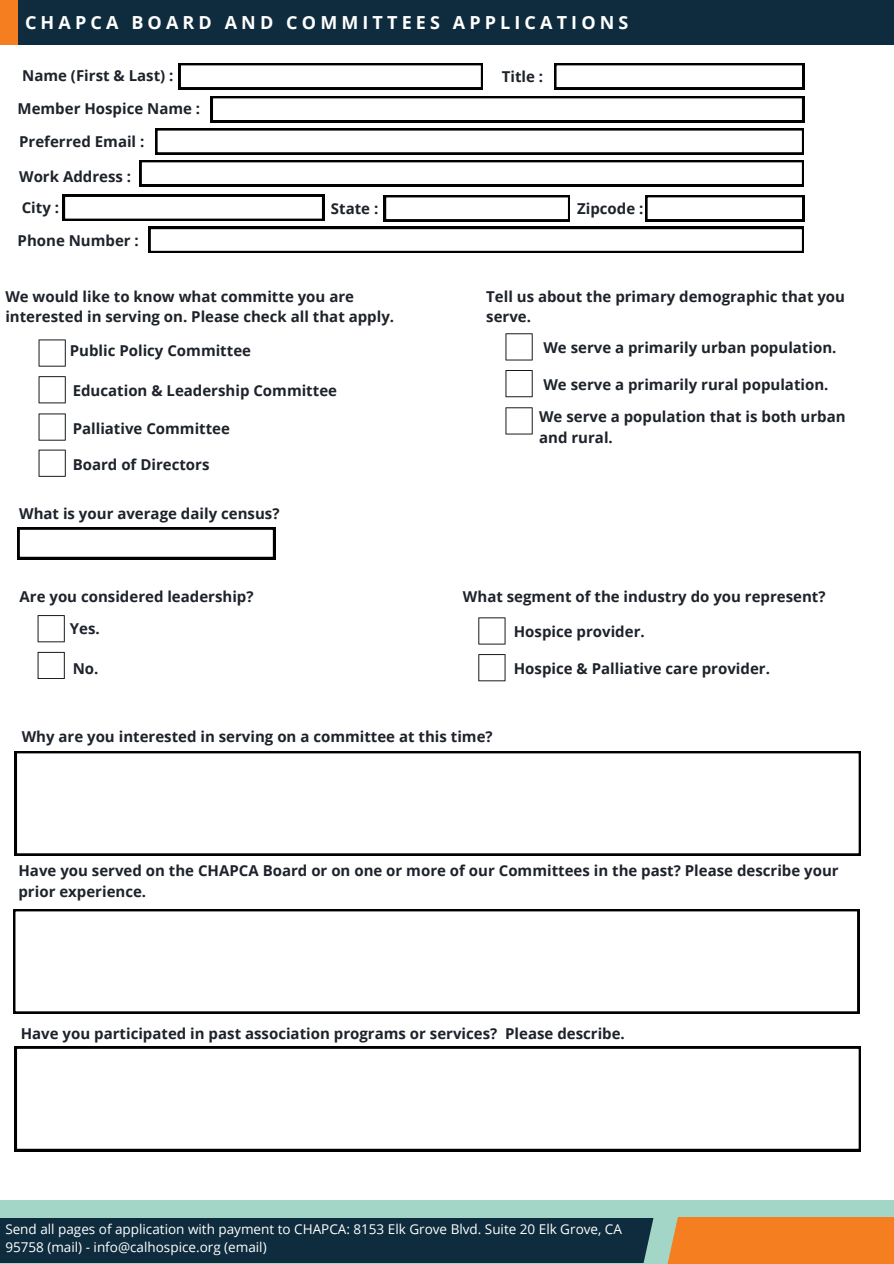
<style>
.page{position:relative;width:894px;height:1264px;background:#fff}
.page>*{position:absolute;margin:0;border:0;box-sizing:border-box;transform-origin:0 0}
.t1{font:700 18px "Open Sans";letter-spacing:.23em;color:#fff}
.t2{font:700 15px/20.2px "Open Sans";color:#1e232b}
.t3{font:13.5px/18px "Open Sans";color:#fff}
</style>
<div class="page">
<div style="left:0;top:1199px;width:893px;height:64px;background:#a4d6c8"></div>
<div style="left:0;top:1217px;width:659px;height:45px;background:#0e2c3d"></div>
<div style="left:655px;top:1217px;width:238px;height:46px;background:#f57e20"></div>
<svg style="left:626px;top:1199px;width:68px;height:64px"></svg>
<div style="left:0;top:0;width:893px;height:44px;background:#0e2c3d"></div>
<div style="left:0;top:0;width:18px;height:44px;background:#f57e20"></div>
<svg style="left:478px;top:654px;width:27px;height:27px"></svg>
<svg style="left:478px;top:617px;width:27px;height:27px"></svg>
<svg style="left:38px;top:652px;width:27px;height:27px"></svg>
<svg style="left:38px;top:615px;width:27px;height:27px"></svg>
<svg style="left:505px;top:370px;width:27px;height:27px"></svg>
<svg style="left:505px;top:333px;width:27px;height:27px"></svg>
<svg style="left:505px;top:407px;width:27px;height:27px"></svg>
<svg style="left:39px;top:376px;width:27px;height:27px"></svg>
<svg style="left:39px;top:339px;width:27px;height:27px"></svg>
<svg style="left:39px;top:413px;width:27px;height:27px"></svg>
<svg style="left:39px;top:449px;width:27px;height:28px"></svg>
<svg style="left:148px;top:227px;width:655px;height:26px"></svg>
<svg style="left:179px;top:63px;width:303px;height:26px"></svg>
<svg style="left:554px;top:63px;width:250px;height:26px"></svg>
<svg style="left:211px;top:96px;width:592px;height:26px"></svg>
<svg style="left:155px;top:128px;width:648px;height:26px"></svg>
<svg style="left:140px;top:160px;width:663px;height:26px"></svg>
<svg style="left:63px;top:195px;width:261px;height:25px"></svg>
<svg style="left:384px;top:195px;width:185px;height:26px"></svg>
<svg style="left:645px;top:195px;width:158px;height:26px"></svg>
<svg style="left:18px;top:527px;width:257px;height:32px"></svg>
<svg style="left:15px;top:1046px;width:845px;height:104px"></svg>
<svg style="left:13px;top:909px;width:846px;height:104px"></svg>
<svg style="left:15px;top:751px;width:845px;height:104px"></svg>
<h2 class="t1" style="left:25px;top:10px;width:604px">CHAPCA BOARD AND COMMITTEES APPLICATIONS</h2>
<h2 class="t2" style="left:22px;top:65px;width:153px">Name (First &amp; Last) :</h2>
<h2 class="t2" style="left:18px;top:98px;width:184px">Member Hospice Name :</h2>
<h2 class="t2" style="left:19px;top:131px;width:127px">Preferred Email :</h2>
<h2 class="t2" style="left:501px;top:66px;width:43px">Title :</h2>
<h2 class="t2" style="left:19px;top:166px;width:113px">Work Address :</h2>
<h2 class="t2" style="left:22px;top:197px;width:39px">City :</h2>
<h2 class="t2" style="left:331px;top:198px;width:49px">State :</h2>
<h2 class="t2" style="left:577px;top:198px;width:68px">Zipcode :</h2>
<h2 class="t2" style="left:18px;top:230px;width:123px">Phone Number :</h2>
<h2 class="t2" style="left:5px;top:285px;width:390px">We would like to know what committe you are interested in serving on. Please check all that apply.</h2>
<h2 class="t2" style="left:70px;top:340px;width:183px">Public Policy Committee</h2>
<h2 class="t2" style="left:73px;top:380px;width:266px">Education &amp; Leadership Committee</h2>
<h2 class="t2" style="left:73px;top:417px;width:159px">Palliative Committee</h2>
<h2 class="t2" style="left:73px;top:454px;width:138px">Board of Directors</h2>
<h2 class="t2" style="left:19px;top:503px;width:262px">What is your average daily census?</h2>
<h2 class="t2" style="left:20px;top:586px;width:235px">Are you considered leadership?</h2>
<h2 class="t2" style="left:70px;top:618px;width:31px">Yes.</h2>
<h2 class="t2" style="left:73px;top:658px;width:27px">No.</h2>
<h2 class="t2" style="left:486px;top:285px;width:360px">Tell us about the primary demographic that you serve.</h2>
<h2 class="t2" style="left:543px;top:336px;width:294px">We serve a primarily urban population.</h2>
<h2 class="t2" style="left:543px;top:374px;width:286px">We serve a primarily rural population.</h2>
<h2 class="t2" style="left:539px;top:406px;width:308px">We serve a population that is both urban and rural.</h2>
<h2 class="t2" style="left:463px;top:586px;width:364px">What segment of the industry do you represent?</h2>
<h2 class="t2" style="left:513px;top:621px;width:132px">Hospice provider.</h2>
<h2 class="t2" style="left:513px;top:658px;width:257px">Hospice &amp; Palliative care provider.</h2>
<h2 class="t2" style="left:22px;top:725px;width:472px">Why are you interested in serving on a committee at this time?</h2>
<h2 class="t2" style="left:18px;top:860px;width:821px">Have you served on the CHAPCA Board or on one or more of our Committees in the past? Please describe your prior experience.</h2>
<p class="t2" style="left:21px;top:1023px;width:605px">Have you participated in past association programs or services? Please describe.</p>
<h1 class="t3" style="left:5px;top:1220px;width:618px">Send all pages of application with payment to CHAPCA: 8153 Elk Grove Blvd. Suite 20 Elk Grove, CA<br>95758 (mail) - info@calhospice.org (email)</h1>
</div>
